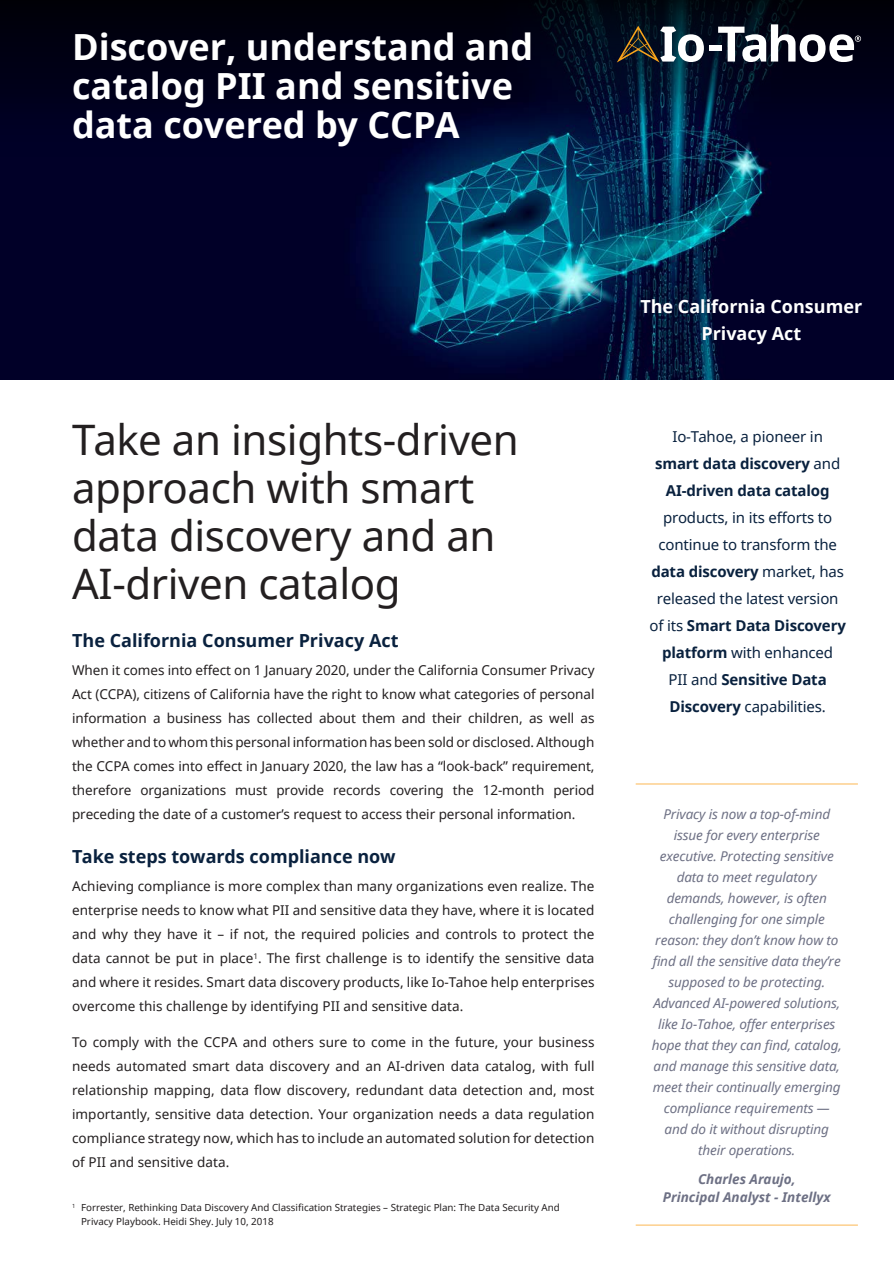
<style>
.page{position:relative;width:894px;height:1263px;background:#fff}
.page>*{position:absolute;margin:0;border:0;box-sizing:border-box;transform-origin:0 0}
.Headline{font:42px/48px "Noto Sans";letter-spacing:-.01em;color:#231f20}
.Sub_Head{font:700 36px/39px "Noto Sans";color:#fff}
.Sub_Head-2{font:700 18px "Noto Sans";color:#09213e}
.Sub_Head-3{font:700 18px/27px "Noto Sans";color:#fff;text-align:center}
.Screan_Capture_Text{font:15px/27px "Noto Sans";letter-spacing:-.01em;color:#09213e;text-align:center}
.Body{font:13.5px/24px "Noto Sans";letter-spacing:.005em;color:#231f20;text-align:justify}
.Quote_top{font:italic 13.5px/21px "Noto Sans";letter-spacing:-.01em;color:#6d7084;text-align:center}
.Quote_Bottom{font:italic 700 13.5px/18px "Noto Sans";color:#6d7084;text-align:center}
.t1{font:9.75px/13.5px "Noto Sans";color:#231f20}
.s1{font-weight:700}
</style>
<div class="page">
<img style="left:0;top:158px;width:893px;height:222px">
<svg style="left:0;top:0;width:893px;height:158px;background:#00061f"></svg>
<svg style="left:616px;top:26px;width:87px;height:37px"></svg>
<div style="left:708px;top:45px;width:13px;height:6px;background:#fff"></div>
<svg style="left:717px;top:24px;width:143px;height:38px"></svg>
<hr style="left:635px;top:783px;width:222px;height:1px;background:#fdcf8c">
<hr style="left:635px;top:1224px;width:222px;height:1px;background:#fdcf8c">
<p class="Sub_Head" style="left:72px;top:27px;width:462px">Discover, understand and catalog PII and sensitive data covered by CCPA</p>
<p class="Headline" style="left:72px;top:414px;width:448px">Take an insights-driven approach with smart data discovery and an<br>AI-driven catalog</p>
<p class="Sub_Head-2" style="left:72px;top:627px;width:328px">The California Consumer Privacy Act</p>
<p class="Body" style="left:72px;top:658px;width:524px">When it comes into effect on 1 January 2020, under the California Consumer Privacy Act (CCPA), citizens of California have the right to know what categories of personal information a business has collected about them and their children, as well as whether and to whom this personal information has been sold or disclosed. Although the CCPA comes into effect in January 2020, the law has a “look-back” requirement, therefore organizations must provide records covering the 12-month period preceding the date of a customer’s request to access their personal information.</p>
<p class="Sub_Head-2" style="left:72px;top:843px;width:325px">Take steps towards compliance now</p>
<p class="Body" style="left:72px;top:874px;width:524px">Achieving compliance is more complex than many organizations even realize. The enterprise needs to know what PII and sensitive data they have, where it is located and why they have it – if not, the required policies and controls to protect the data cannot be put in place<sup>1</sup>. The first challenge is to identify the sensitive data and where it resides. Smart data discovery products, like Io-Tahoe help enterprises overcome this challenge by identifying PII and sensitive data.</p>
<p class="Body" style="left:72px;top:1030px;width:524px">To comply with the CCPA and others sure to come in the future, your business needs automated smart data discovery and an AI-driven data catalog, with full relationship mapping, data flow discovery, redundant data detection and, most importantly, sensitive data detection. Your organization needs a data regulation compliance strategy now, which has to include an automated solution for detection of PII and sensitive data.</p>
<p class="t1" style="left:81px;top:1200px;width:480px;text-indent:-9px"><sup>1</sup> Forrester, Rethinking Data Discovery And Classification Strategies – Strategic Plan: The Data Security And<br>Privacy Playbook. Heidi Shey. July 10, 2018</p>
<p class="Sub_Head-3" style="left:640px;top:293px;width:223px">The California Consumer<br>Privacy Act</p>
<p class="Screan_Capture_Text" style="left:649px;top:423px;width:198px">Io-Tahoe, a pioneer in <span class="s1">smart data discovery</span> and<br><span class="s1">AI-driven data catalog </span>products, in its efforts to continue to transform the <span class="s1">data discovery</span> market, has released the latest version of its <span class="s1">Smart Data Discovery platform</span> with enhanced<br>PII and <span class="s1">Sensitive Data<br>Discovery</span> capabilities.</p>
<p class="Quote_top" style="left:651px;top:803px;width:191px">Privacy is now a top-of-mind issue for every enterprise executive. Protecting sensitive data to meet regulatory demands, however, is often challenging for one simple reason: they don’t know how to find all the sensitive data they’re supposed to be protecting.<br>Advanced AI-powered solutions, like Io-Tahoe, offer enterprises hope that they can find, catalog, and manage this sensitive data, meet their continually emerging compliance requirements — and do it without disrupting their operations.</p>
<p class="Quote_Bottom" style="left:662px;top:1169px;width:169px">Charles Araujo,<br>Principal Analyst - Intellyx</p>
</div>
